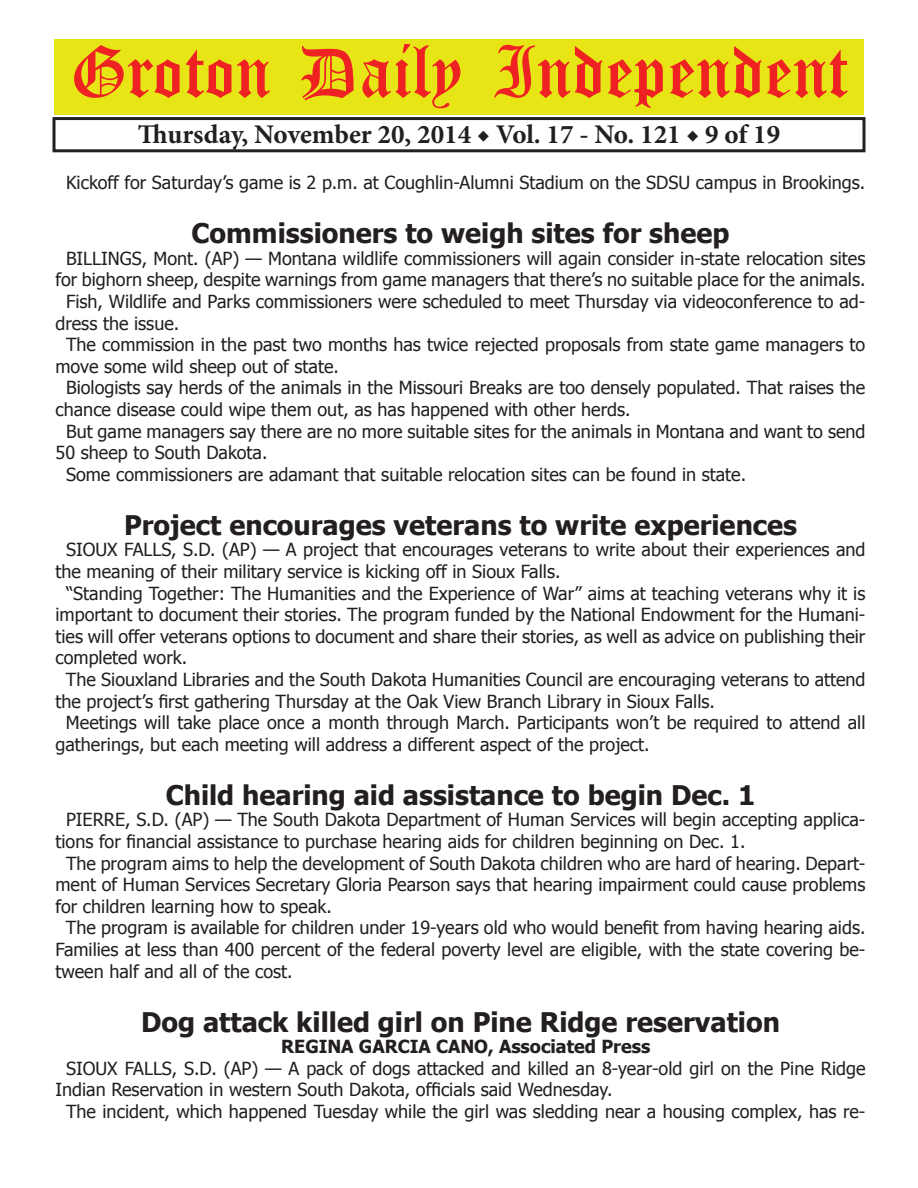
<style>
.page{position:relative;width:918px;height:1188px;background:#fff}
.page>*{position:absolute;margin:0;border:0;box-sizing:border-box;transform-origin:0 0}
.t1{font:54px "Old English Five";color:#ee2123}
.t2{font:700 27px "Tahoma";color:#231f20}
.t3{font:700 27px "Minion Pro";color:#231f20}
.t4{font:18px "Tahoma";color:#231f20}
.t5{font:700 18px "Tahoma";color:#231f20}
</style>
<div class="page">
<div style="left:52px;top:117px;width:814px;height:35px;border:3px solid #231f20"></div>
<div style="left:54px;top:40px;width:810px;height:75px;background:#e7e515"></div>
<h1 class="t1" style="left:70px;top:47px;width:779px">Groton Daily Independent</h1>
<h2 class="t3" style="left:138px;top:116px;width:644px">Thursday, November 20, 2014 ◆ Vol. 17 - No. 121 ◆ 9 of 19</h2>
<p class="t4" style="left:66px;top:171px;width:801px">Kickoff for Saturday’s game is 2 p.m. at Coughlin-Alumni Stadium on the SDSU campus in Brookings.</p>
<h2 class="t2" style="left:192px;top:215px;width:540px">Commissioners to weigh sites for sheep</h2>
<p class="t4" style="left:66px;top:246px;width:801px">BILLINGS, Mont. (AP) — Montana wildlife commissioners will again consider in-state relocation sites</p>
<p class="t4" style="left:56px;top:268px;width:812px">for bighorn sheep, despite warnings from game managers that there’s no suitable place for the animals.</p>
<p class="t4" style="left:66px;top:289px;width:801px">Fish, Wildlife and Parks commissioners were scheduled to meet Thursday via videoconference to ad-</p>
<p class="t4" style="left:56px;top:311px;width:125px">dress the issue.</p>
<p class="t4" style="left:66px;top:333px;width:801px">The commission in the past two months has twice rejected proposals from state game managers to</p>
<p class="t4" style="left:56px;top:354px;width:285px">move some wild sheep out of state.</p>
<p class="t4" style="left:66px;top:376px;width:801px">Biologists say herds of the animals in the Missouri Breaks are too densely populated. That raises the</p>
<p class="t4" style="left:56px;top:397px;width:577px">chance disease could wipe them out, as has happened with other herds.</p>
<p class="t4" style="left:66px;top:419px;width:801px">But game managers say there are no more suitable sites for the animals in Montana and want to send</p>
<p class="t4" style="left:56px;top:441px;width:213px">50 sheep to South Dakota.</p>
<p class="t4" style="left:66px;top:462px;width:682px">Some commissioners are adamant that suitable relocation sites can be found in state.</p>
<h2 class="t2" style="left:124px;top:506px;width:675px">Project encourages veterans to write experiences</h2>
<p class="t4" style="left:66px;top:538px;width:801px">SIOUX FALLS, S.D. (AP) — A project that encourages veterans to write about their experiences and</p>
<p class="t4" style="left:56px;top:559px;width:506px">the meaning of their military service is kicking off in Sioux Falls.</p>
<p class="t4" style="left:66px;top:581px;width:801px">“Standing Together: The Humanities and the Experience of War” aims at teaching veterans why it is</p>
<p class="t4" style="left:56px;top:603px;width:812px">important to document their stories. The program funded by the National Endowment for the Humani-</p>
<p class="t4" style="left:56px;top:624px;width:811px">ties will offer veterans options to document and share their stories, as well as advice on publishing their</p>
<p class="t4" style="left:56px;top:646px;width:133px">completed work.</p>
<p class="t4" style="left:66px;top:667px;width:801px">The Siouxland Libraries and the South Dakota Humanities Council are encouraging veterans to attend</p>
<p class="t4" style="left:56px;top:689px;width:661px">the project’s first gathering Thursday at the Oak View Branch Library in Sioux Falls.</p>
<p class="t4" style="left:66px;top:711px;width:801px">Meetings will take place once a month through March. Participants won’t be required to attend all</p>
<p class="t4" style="left:56px;top:732px;width:596px">gatherings, but each meeting will address a different aspect of the project.</p>
<h2 class="t2" style="left:166px;top:776px;width:591px">Child hearing aid assistance to begin Dec. 1</h2>
<p class="t4" style="left:66px;top:808px;width:801px">PIERRE, S.D. (AP) — The South Dakota Department of Human Services will begin accepting applica-</p>
<p class="t4" style="left:56px;top:829px;width:692px">tions for financial assistance to purchase hearing aids for children beginning on Dec. 1.</p>
<p class="t4" style="left:66px;top:851px;width:801px">The program aims to help the development of South Dakota children who are hard of hearing. Depart-</p>
<p class="t4" style="left:55px;top:873px;width:811px">ment of Human Services Secretary Gloria Pearson says that hearing impairment could cause problems</p>
<p class="t4" style="left:55px;top:894px;width:278px">for children learning how to speak.</p>
<p class="t4" style="left:66px;top:916px;width:801px">The program is available for children under 19-years old who would benefit from having hearing aids.</p>
<p class="t4" style="left:55px;top:937px;width:811px">Families at less than 400 percent of the federal poverty level are eligible, with the state covering be-</p>
<p class="t4" style="left:55px;top:959px;width:239px">tween half and all of the cost.</p>
<h2 class="t2" style="left:141px;top:1003px;width:641px">Dog attack killed girl on Pine Ridge reservation</h2>
<p class="t5" style="left:281px;top:1034px;width:371px">REGINA GARCIA CANO, Associated Press</p>
<p class="t4" style="left:66px;top:1056px;width:801px">SIOUX FALLS, S.D. (AP) — A pack of dogs attacked and killed an 8-year-old girl on the Pine Ridge</p>
<p class="t4" style="left:56px;top:1078px;width:558px">Indian Reservation in western South Dakota, officials said Wednesday.</p>
<p class="t4" style="left:66px;top:1099px;width:801px">The incident, which happened Tuesday while the girl was sledding near a housing complex, has re-</p>
</div>
